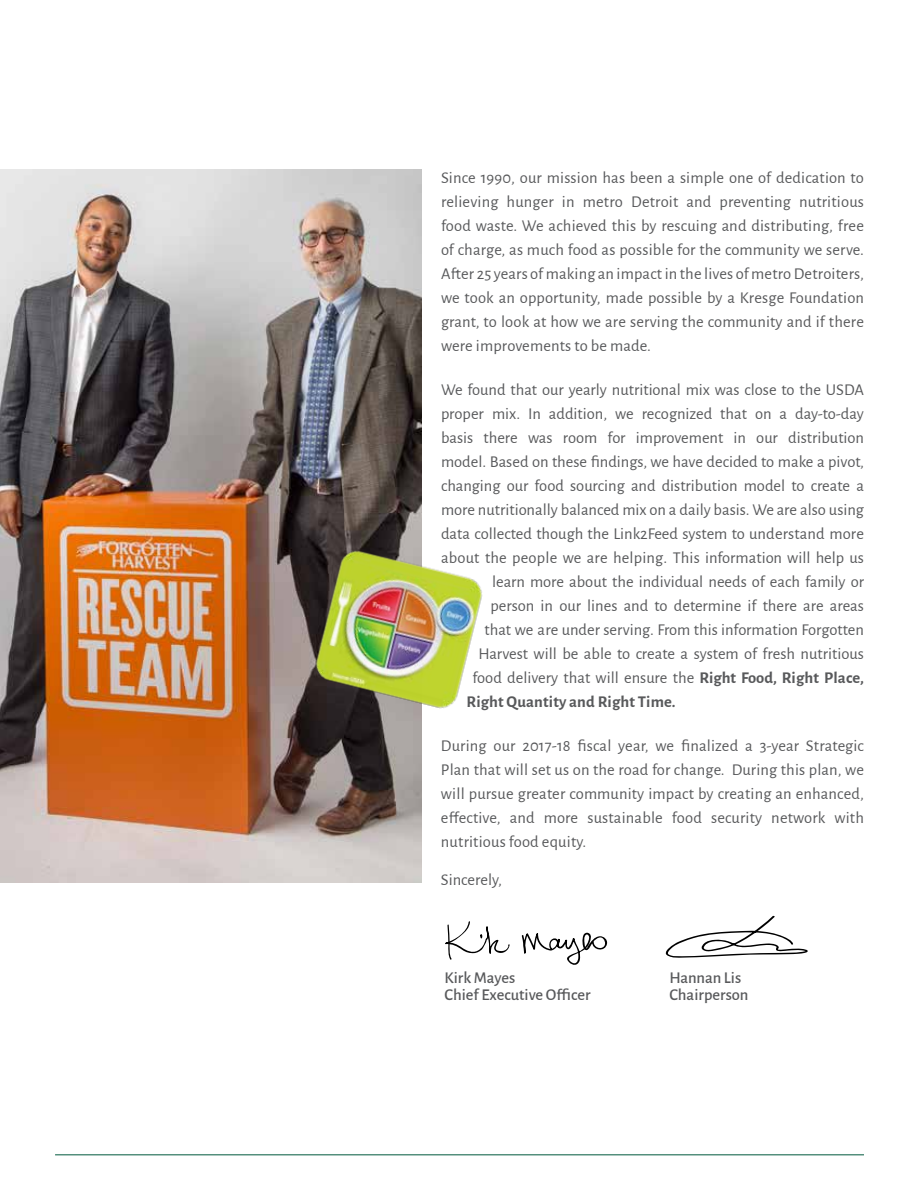
<style>
.page{position:relative;width:918px;height:1188px;background:#fff}
.page>*{position:absolute;margin:0;border:0;box-sizing:border-box;transform-origin:0 0}
.t1{font:16.5px/24px "Alegreya Sans";color:#58595b;text-align:justify}
.t2{font:500 16.5px/16.5px "Alegreya Sans";color:#58595b}
.t3{font:700 16.5px "Alegreya Sans";letter-spacing:.01em;color:#58595b}
.s1{font-weight:700}
</style>
<div class="page">
<hr style="left:55px;top:1154px;width:809px;height:1px;background:#00583d">
<img style="left:0;top:170px;width:421px;height:712px">
<img style="left:307px;top:542px;width:176px;height:175px">
<svg style="left:445px;top:921px;width:65px;height:39px"></svg>
<svg style="left:522px;top:932px;width:86px;height:33px"></svg>
<svg style="left:665px;top:915px;width:143px;height:43px"></svg>
<p class="t1" style="left:441px;top:165px;width:425px">Since 1990, our mission has been a simple one of dedication to relieving hunger in metro Detroit and preventing nutritious food waste. We achieved this by rescuing and distributing, free of charge, as much food as possible for the community we serve.<br>After 25 years of making an impact in the lives of metro Detroiters, we took an opportunity, made possible by a Kresge Foundation grant, to look at how we are serving the community and if there were improvements to be made.</p>
<p class="t1" style="left:441px;top:377px;width:424px">We found that our yearly nutritional mix was close to the USDA</p>
<p class="t1" style="left:441px;top:401px;width:424px">proper mix. In addition, we recognized that on a day-to-day</p>
<p class="t1" style="left:441px;top:425px;width:425px">basis there was room for improvement in our distribution</p>
<p class="t1" style="left:441px;top:449px;width:425px">model. Based on these findings, we have decided to make a pivot,</p>
<p class="t1" style="left:441px;top:473px;width:424px">changing our food sourcing and distribution model to create a</p>
<p class="t1" style="left:441px;top:497px;width:424px">more nutritionally balanced mix on a daily basis. We are also using</p>
<p class="t1" style="left:441px;top:521px;width:425px">data collected though the Link2Feed system to understand more</p>
<p class="t1" style="left:441px;top:545px;width:425px">about the people we are helping. This information will help us</p>
<p class="t1" style="left:492px;top:569px;width:374px">learn more about the individual needs of each family or</p>
<p class="t1" style="left:491px;top:593px;width:375px">person in our lines and to determine if there are areas</p>
<p class="t1" style="left:484px;top:617px;width:381px">that we are under serving. From this information Forgotten</p>
<p class="t1" style="left:478px;top:641px;width:387px">Harvest will be able to create a system of fresh nutritious</p>
<p class="t1" style="left:472px;top:665px;width:393px">food delivery that will ensure the <span class="s1">Right Food, Right Place,</span></p>
<p class="t3" style="left:466px;top:690px;width:211px">Right Quantity and Right Time.</p>
<p class="t1" style="left:441px;top:733px;width:425px">During our 2017-18 fiscal year, we finalized a 3-year Strategic Plan that will set us on the road for change. During this plan, we will pursue greater community impact by creating an enhanced, effective, and more sustainable food security network with nutritious food equity.</p>
<p class="t1" style="left:441px;top:867px;width:62px">Sincerely,</p>
<p class="t2" style="left:445px;top:968px;width:148px">Kirk Mayes<br>Chief Executive Officer</p>
<p class="t2" style="left:669px;top:968px;width:81px">Hannan Lis<br>Chairperson</p>
</div>
